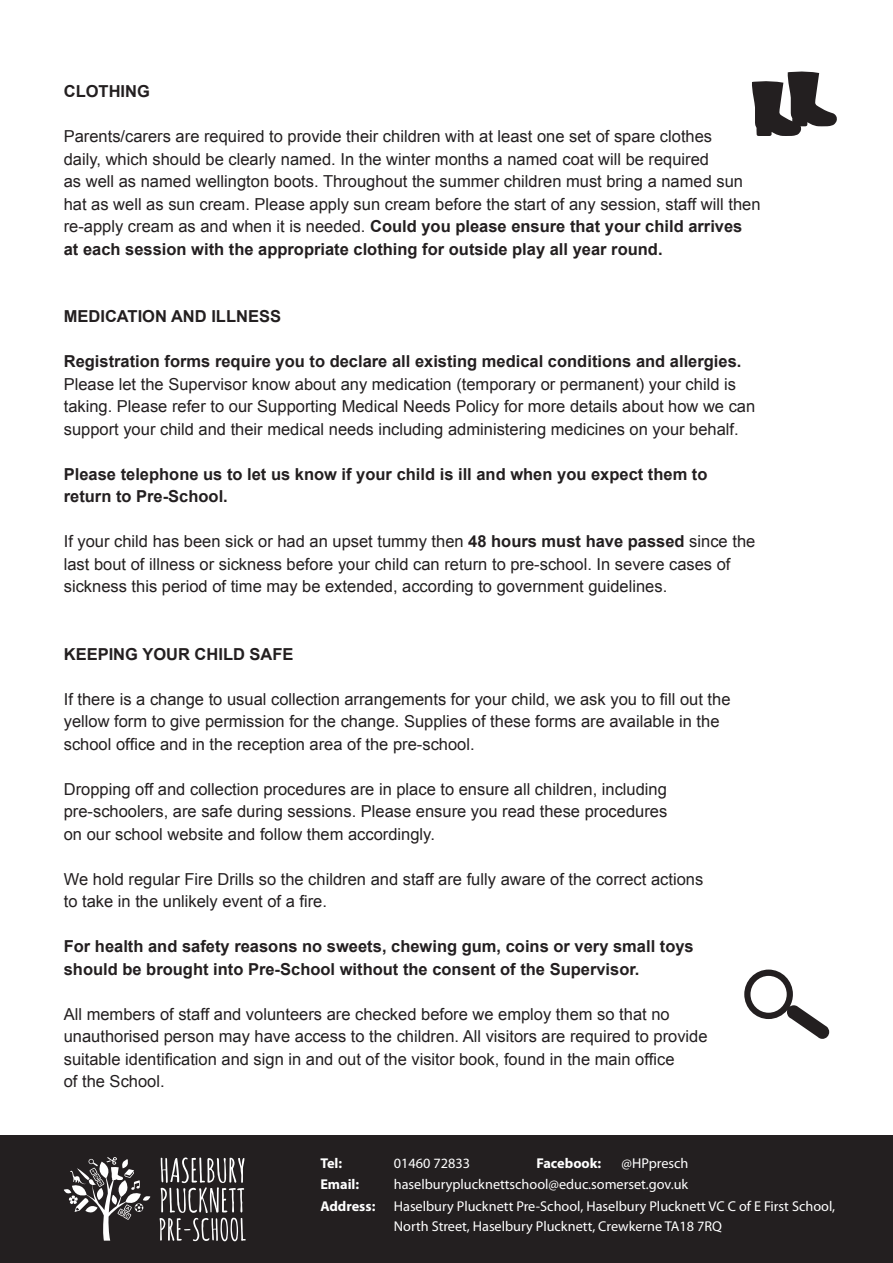
<style>
.page{position:relative;width:893px;height:1263px;background:#fff}
.page>*{position:absolute;margin:0;border:0;box-sizing:border-box;transform-origin:0 0}
.t1{font:16.5px/22.5px "Arial";color:#231f20}
.t2{font:700 16.5px/22.5px "Arial";color:#231f20}
.t3{font:14.25px/19.5px "Myriad Pro";color:#fff}
.t4{font:700 14.25px "Myriad Pro";color:#fff}
.s1{font-weight:700}
</style>
<div class="page">
<div style="left:0;top:1135px;width:893px;height:128px;background:#231f20"></div>
<svg style="left:64px;top:1157px;width:86px;height:83px"></svg>
<svg style="left:160px;top:1157px;width:86px;height:84px"></svg>
<svg style="left:752px;top:71px;width:85px;height:65px"></svg>
<svg style="left:744px;top:969px;width:85px;height:70px"></svg>
<p class="t2" style="left:64px;top:80px;width:88px">CLOTHING</p>
<p class="t1" style="left:64px;top:125px;width:698px">Parents/carers are required to provide their children with at least one set of spare clothes<br>daily, which should be clearly named. In the winter months a named coat will be required<br>as well as named wellington boots. Throughout the summer children must bring a named sun hat as well as sun cream. Please apply sun cream before the start of any session, staff will then re-apply cream as and when it is needed. <span class="s1">Could you please ensure that your child arrives at each session with the appropriate clothing for outside play all year round.</span></p>
<p class="t2" style="left:64px;top:305px;width:219px">MEDICATION AND ILLNESS</p>
<p class="t1" style="left:64px;top:350px;width:693px"><span class="s1">Registration forms require you to declare all existing medical conditions and allergies.<br></span>Please let the Supervisor know about any medication (temporary or permanent) your child is taking. Please refer to our Supporting Medical Needs Policy for more details about how we can support your child and their medical needs including administering medicines on your behalf.</p>
<p class="t2" style="left:64px;top:463px;width:645px">Please telephone us to let us know if your child is ill and when you expect them to return to Pre-School.</p>
<p class="t1" style="left:64px;top:530px;width:693px">If your child has been sick or had an upset tummy then <span class="s1">48 hours must have passed</span> since the last bout of illness or sickness before your child can return to pre-school. In severe cases of sickness this period of time may be extended, according to government guidelines.</p>
<p class="t2" style="left:64px;top:643px;width:231px">KEEPING YOUR CHILD SAFE</p>
<p class="t1" style="left:64px;top:688px;width:668px">If there is a change to usual collection arrangements for your child, we ask you to fill out the yellow form to give permission for the change. Supplies of these forms are available in the school office and in the reception area of the pre-school.</p>
<p class="t1" style="left:64px;top:778px;width:605px;text-align:justify">Dropping off and collection procedures are in place to ensure all children, including pre-schoolers, are safe during sessions. Please ensure you read these procedures on our school website and follow them accordingly.</p>
<p class="t1" style="left:64px;top:868px;width:641px">We hold regular Fire Drills so the children and staff are fully aware of the correct actions to take in the unlikely event of a fire.</p>
<p class="t2" style="left:64px;top:935px;width:631px">For health and safety reasons no sweets, chewing gum, coins or very small toys should be brought into Pre-School without the consent of the Supervisor.</p>
<p class="t1" style="left:64px;top:1003px;width:645px">All members of staff and volunteers are checked before we employ them so that no unauthorised person may have access to the children. All visitors are required to provide suitable identification and sign in and out of the visitor book, found in the main office<br>of the School.</p>
<p class="t4" style="left:320px;top:1154px;width:23px">Tel:</p>
<p class="t3" style="left:394px;top:1153px;width:78px">01460 72833</p>
<p class="t4" style="left:320px;top:1175px;width:40px">Email:</p>
<p class="t3" style="left:394px;top:1175px;width:296px">haselburyplucknettschool@educ.somerset.gov.uk</p>
<p class="t4" style="left:320px;top:1197px;width:57px">Address:</p>
<p class="t3" style="left:394px;top:1196px;width:443px">Haselbury Plucknett Pre-School, Haselbury Plucknett VC C of E First School,<br>North Street, Haselbury Plucknett, Crewkerne TA18 7RQ</p>
<p class="t4" style="left:536px;top:1154px;width:66px">Facebook:</p>
<p class="t3" style="left:621px;top:1153px;width:68px">@HPpresch</p>
</div>
